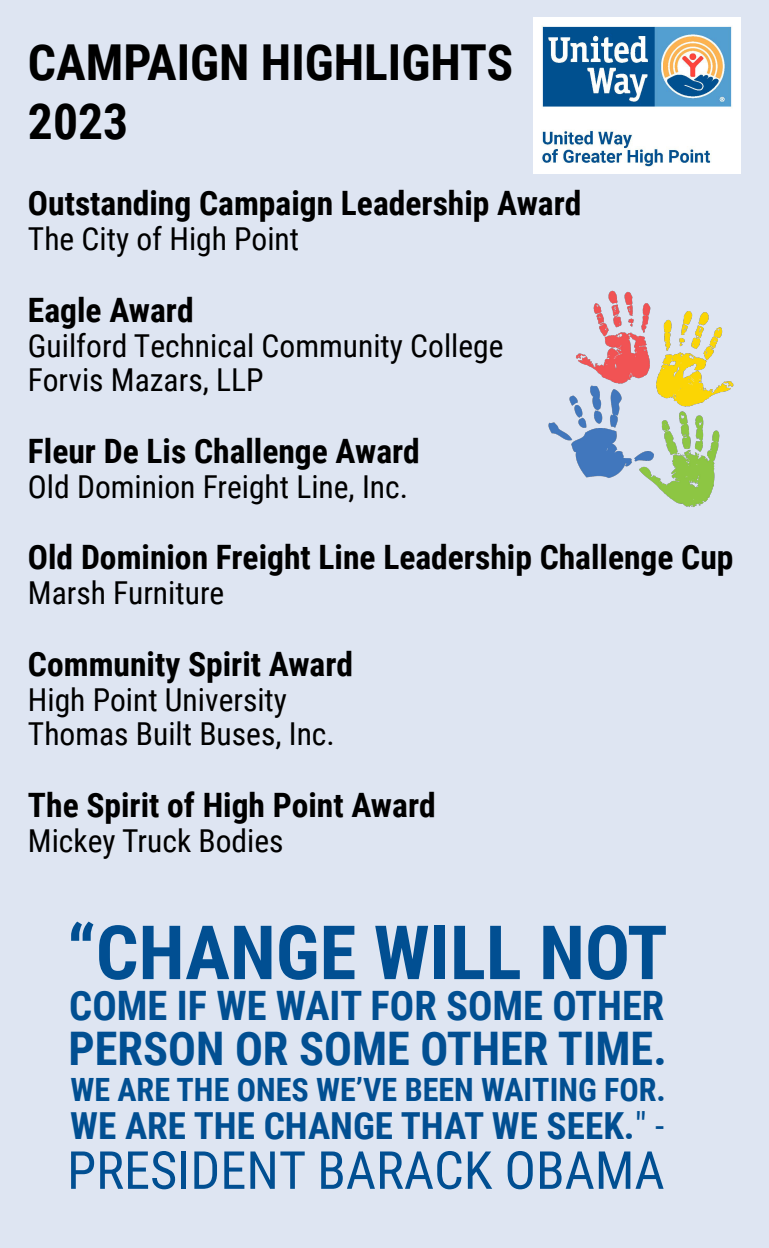
<style>
.page{position:relative;width:769px;height:1248px;background:#fff}
.page>*{position:absolute;margin:0;border:0;box-sizing:border-box;transform-origin:0 0}
.t1{font:700 75px "Roboto Condensed";color:#014f92}
.t2{font:52.4px "Roboto Condensed";color:#014f92}
.t3{font:700 49.6px/59.4px "Roboto Condensed";color:#000}
.t4{font:700 46.2px "Roboto Condensed";color:#014f92}
.t5{font:700 40.6px "Roboto Condensed";color:#014f92}
.t6{font:700 37.2px "Roboto Condensed";color:#014f92}
.t7{font:700 33.6px "Roboto Condensed";color:#000}
.t8{font:700 32px "Roboto Condensed";color:#014f92}
.t9{font:31.6px/34.8px "Roboto Condensed";color:#000}
.s1{font-weight:400}
</style>
<div class="page">
<div style="left:0;top:0;width:769px;height:1247px;background:#dee5f2"></div>
<img style="left:533px;top:17px;width:207px;height:156px">
<img style="left:548px;top:290px;width:186px;height:217px">
<h3 class="t3" style="left:28px;top:31px;width:487px">CAMPAIGN HIGHLIGHTS<br>2023</h3>
<p class="t7" style="left:28px;top:180px;width:555px">Outstanding Campaign Leadership Award</p>
<p class="t9" style="left:28px;top:220px;width:273px">The City of High Point</p>
<p class="t7" style="left:28px;top:286px;width:167px">Eagle Award</p>
<p class="t9" style="left:28px;top:326px;width:477px">Guilford Technical Community College<br>Forvis Mazars, LLP</p>
<p class="t7" style="left:28px;top:427px;width:394px">Fleur De Lis Challenge Award</p>
<p class="t9" style="left:28px;top:467px;width:382px">Old Dominion Freight Line, Inc.</p>
<p class="t7" style="left:28px;top:533px;width:707px">Old Dominion Freight Line Leadership Challenge Cup</p>
<p class="t9" style="left:28px;top:574px;width:198px">Marsh Furniture</p>
<p class="t7" style="left:28px;top:640px;width:327px">Community Spirit Award</p>
<p class="t9" style="left:28px;top:680px;width:308px">High Point University<br>Thomas Built Buses, Inc.</p>
<p class="t7" style="left:28px;top:781px;width:409px">The Spirit of High Point Award</p>
<p class="t9" style="left:28px;top:821px;width:257px">Mickey Truck Bodies</p>
<h1 class="t1" style="left:67px;top:899px;width:602px">“CHANGE WILL NOT</h1>
<p class="t5" style="left:69px;top:977px;width:597px">COME IF WE WAIT FOR SOME OTHER</p>
<h3 class="t4" style="left:68px;top:1016px;width:600px">PERSON OR SOME OTHER TIME.</h3>
<p class="t8" style="left:70px;top:1066px;width:597px">WE ARE THE ONES WE’VE BEEN WAITING FOR.</p>
<p class="t6" style="left:70px;top:1099px;width:596px">WE ARE THE CHANGE THAT WE SEEK.<span class="s1">" -</span></p>
<h2 class="t2" style="left:67px;top:1133px;width:599px">PRESIDENT BARACK OBAMA</h2>
</div>
